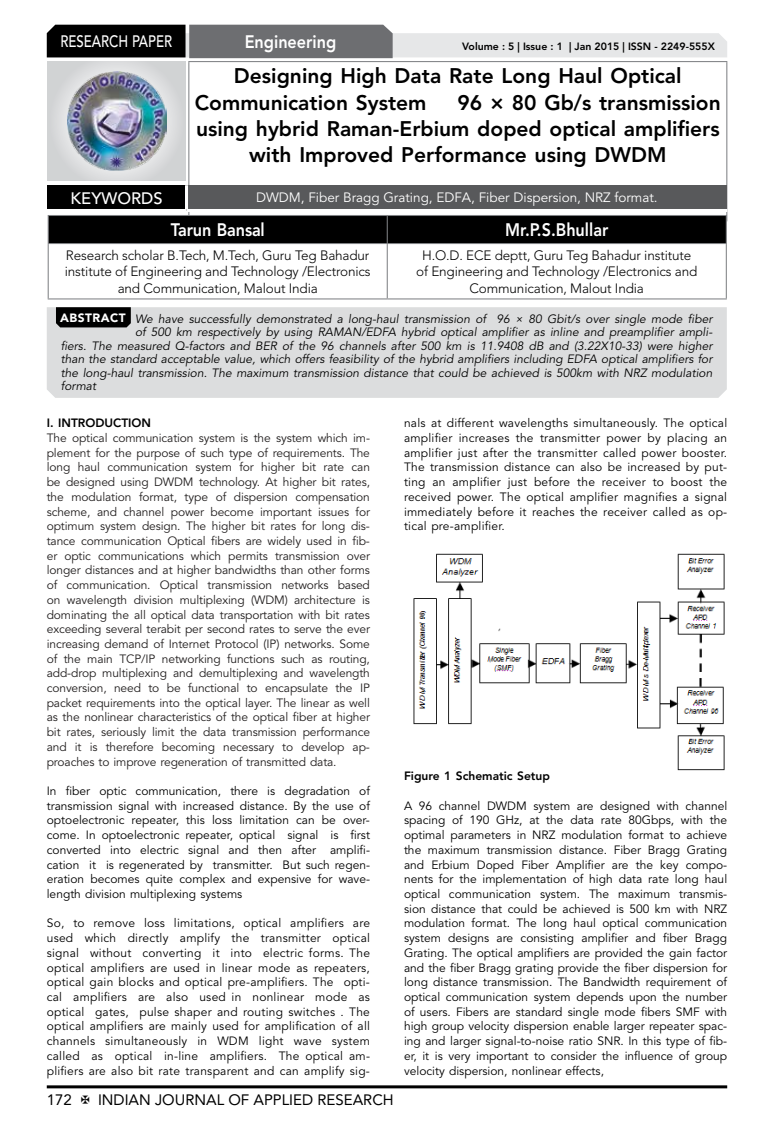
<style>
.page{position:relative;width:774px;height:1136px;background:#fff}
.page>*{position:absolute;margin:0;border:0;box-sizing:border-box;transform-origin:0 0}
.t1{font:800 21px/26.2px "Avenir LT Std";color:#000}
.t2{font:800 18px "Avenir LT Std";color:#fff;scale:.9 1}
.t3{font:500 16.5px "Avenir LT Std";color:#fff;scale:.8 1}
.t4{font:500 16.5px "Avenir LT Std";color:#fff}
.t5{font:15px "Avenir LT Std";color:#000}
.t6{font:300 13.5px/16.2px "Avenir LT Std";letter-spacing:-.01em;color:#000;text-align:center}
.t7{font:13.5px "Avenir LT Std";color:#fff}
.t8{font:12px/14.7px "Avenir LT Std";color:#000;text-align:justify}
.t9{font:12px/14.7px "Avenir LT Std";letter-spacing:-.01em;color:#221f1f;text-align:justify}
.t10{font:italic 12px "Avenir LT Std";color:#000}
.t11{font:800 12px "Avenir LT Std";color:#000}
.t12{font:800 10.5px "Avenir LT Std";color:#000}
.s1{font-weight:900;font-style:normal;color:#fff}
</style>
<div class="page">
<hr style="left:47px;top:1085px;width:680px;height:3px;background:#000">
<div style="left:48px;top:62px;width:137px;height:118px;background:linear-gradient(to right,#d9dadb,#d9dadb)"></div>
<img style="left:68px;top:71px;width:99px;height:100px">
<svg style="left:47px;top:25px;width:680px;height:33px;background:#979899"></svg>
<hr style="left:188px;top:61px;width:539px;height:1px;background:#808285">
<hr style="left:188px;top:62px;width:1px;height:158px;background:#808285">
<hr style="left:726px;top:62px;width:1px;height:158px;background:#808285">
<div style="left:48px;top:215px;width:679px;height:28px;background:#000"></div>
<hr style="left:48px;top:243px;width:339px;height:1px;background:#808285">
<hr style="left:48px;top:244px;width:1px;height:54px;background:#808285">
<hr style="left:387px;top:243px;width:340px;height:1px;background:#808285">
<hr style="left:387px;top:244px;width:1px;height:54px;background:#808285">
<hr style="left:726px;top:244px;width:1px;height:54px;background:#808285">
<hr style="left:48px;top:298px;width:339px;height:1px;background:#808285">
<hr style="left:387px;top:298px;width:340px;height:1px;background:#808285">
<div style="left:47px;top:185px;width:139px;height:25px;background:#000"></div>
<div style="left:186px;top:185px;width:541px;height:25px;background:#58595b"></div>
<hr style="left:185px;top:185px;width:3px;height:24px;background:#fff">
<hr style="left:47px;top:209px;width:139px;height:3px;background:#fff">
<hr style="left:186px;top:209px;width:541px;height:3px;background:#fff">
<div style="left:47px;top:307px;width:680px;height:91px;background:#dcddde"></div>
<svg style="left:56px;top:307px;width:75px;height:20px"></svg>
<img style="left:413px;top:553px;width:312px;height:217px">
<h3 class="t3" style="left:60px;top:32px;width:139px">RESEARCH PAPER</h3>
<h2 class="t2" style="left:245px;top:31px;width:103px">Engineering</h2>
<p class="t12" style="left:462px;top:41px;width:254px">Volume : 5 | Issue : 1 | Jan 2015 | ISSN - 2249-555X</p>
<h1 class="t1" style="left:195px;top:63px;width:488px;text-indent:39px">Designing High Data Rate Long Haul Optical<br>Communication System</h1>
<h1 class="t1" style="left:457px;top:89px;width:265px">96 × 80 Gb/s transmission</h1>
<h1 class="t1" style="left:196px;top:116px;width:525px">using hybrid Raman-Erbium doped optical amplifiers</h1>
<h1 class="t1" style="left:249px;top:142px;width:419px">with Improved Performance using DWDM</h1>
<h3 class="t4" style="left:71px;top:189px;width:94px">KEYWORDS</h3>
<p class="t7" style="left:256px;top:189px;width:403px">DWDM, Fiber Bragg Grating, EDFA, Fiber Dispersion, NRZ format.</p>
<h2 class="t2" style="left:171px;top:219px;width:106px">Tarun Bansal</h2>
<h2 class="t2" style="left:505px;top:219px;width:116px">Mr.P.S.Bhullar</h2>
<p class="t6" style="left:65px;top:247px;width:307px">Research scholar B.Tech, M.Tech, Guru Teg Bahadur institute of Engineering and Technology /Electronics and Communication, Malout India</p>
<p class="t6" style="left:416px;top:247px;width:283px">H.O.D. ECE deptt, Guru Teg Bahadur institute of Engineering and Technology /Electronics and<br>Communication, Malout India</p>
<p class="t10" style="left:60px;top:311px;width:654px"><span class="s1">ABSTRACT</span> We have successfully demonstrated a long-haul transmission of 96 × 80 Gbit/s over single mode fiber</p>
<p class="t10" style="left:135px;top:325px;width:579px">of 500 km respectively by using RAMAN/EDFA hybrid optical amplifier as inline and preamplifier ampli-</p>
<p class="t10" style="left:61px;top:338px;width:653px">fiers. The measured Q-factors and BER of the 96 channels after 500 km is 11.9408 dB and (3.22X10-33) were higher</p>
<p class="t10" style="left:61px;top:352px;width:653px">than the standard acceptable value, which offers feasibility of the hybrid amplifiers including EDFA optical amplifiers for</p>
<p class="t10" style="left:61px;top:365px;width:653px">the long-haul transmission. The maximum transmission distance that could be achieved is 500km with NRZ modulation</p>
<p class="t10" style="left:61px;top:379px;width:37px">format</p>
<p class="t11" style="left:47px;top:416px;width:106px">I. INTRODUCTION</p>
<p class="t9" style="left:47px;top:431px;width:325px">The optical communication system is the system which im&shy;plement for the purpose of such type of requirements. The long haul communication system for higher bit rate can be designed using DWDM technology. At higher bit rates, the modulation format, type of dispersion compensation scheme, and channel power become important issues for optimum system design. The higher bit rates for long dis&shy;tance communication Optical fibers are widely used in fib&shy;er optic communications which permits transmission over longer distances and at higher bandwidths than other forms of communication. Optical transmission networks based on wavelength division multiplexing (WDM) architecture is dominating the all optical data transportation with bit rates exceeding several terabit per second rates to serve the ever increasing demand of Internet Protocol (IP) networks. Some of the main TCP/IP networking functions such as routing, add-drop multiplexing and demultiplexing and wavelength conversion, need to be functional to encapsulate the IP packet requirements into the optical layer. The linear as well as the nonlinear characteristics of the optical fiber at higher bit rates, seriously limit the data transmission performance and it is therefore becoming necessary to develop ap&shy;proaches to improve regeneration of transmitted data.</p>
<p class="t8" style="left:47px;top:783px;width:325px">In fiber optic communication, there is degradation of transmission signal with increased distance. By the use of optoelectronic repeater, this loss limitation can be over&shy;come. In optoelectronic repeater, optical signal is first converted into electric signal and then after amplifi&shy;cation it is regenerated by transmitter. But such regen&shy;eration becomes quite complex and expensive for wave&shy;length division multiplexing systems</p>
<p class="t8" style="left:47px;top:916px;width:325px">So, to remove loss limitations, optical amplifiers are used which directly amplify the transmitter optical signal without converting it into electric forms. The optical amplifiers are used in linear mode as repeaters, optical gain blocks and optical pre-amplifiers. The opti&shy;cal amplifiers are also used in nonlinear mode as optical gates, pulse shaper and routing switches . The optical amplifiers are mainly used for amplification of all channels simultaneously in WDM light wave system called as optical in-line amplifiers. The optical am&shy;plifiers are also bit rate transparent and can amplify sig-</p>
<p class="t8" style="left:404px;top:416px;width:325px">nals at different wavelengths simultaneously. The optical amplifier increases the transmitter power by placing an amplifier just after the transmitter called power booster.<br>The transmission distance can also be increased by put&shy;ting an amplifier just before the receiver to boost the received power. The optical amplifier magnifies a signal immediately before it reaches the receiver called as op&shy;tical pre-amplifier.</p>
<p class="t11" style="left:404px;top:769px;width:148px">Figure 1 Schematic Setup</p>
<p class="t8" style="left:404px;top:798px;width:325px">A 96 channel DWDM system are designed with channel spacing of 190 GHz, at the data rate 80Gbps, with the optimal parameters in NRZ modulation format to achieve the maximum transmission distance. Fiber Bragg Grating and Erbium Doped Fiber Amplifier are the key compo&shy;nents for the implementation of high data rate long haul optical communication system. The maximum transmis&shy;sion distance that could be achieved is 500 km with NRZ modulation format. The long haul optical communication system designs are consisting amplifier and fiber Bragg Grating. The optical amplifiers are provided the gain factor and the fiber Bragg grating provide the fiber dispersion for long distance transmission. The Bandwidth requirement of optical communication system depends upon the number of users. Fibers are standard single mode fibers SMF with high group velocity dispersion enable larger repeater spac&shy;ing and larger signal-to-noise ratio SNR. In this type of fib&shy;er, it is very important to consider the influence of group velocity dispersion, nonlinear effects,</p>
<p class="t5" style="left:47px;top:1090px;width:27px">172</p>
<p class="t5" style="left:98px;top:1090px;width:297px">INDIAN JOURNAL OF APPLIED RESEARCH</p>
</div>
